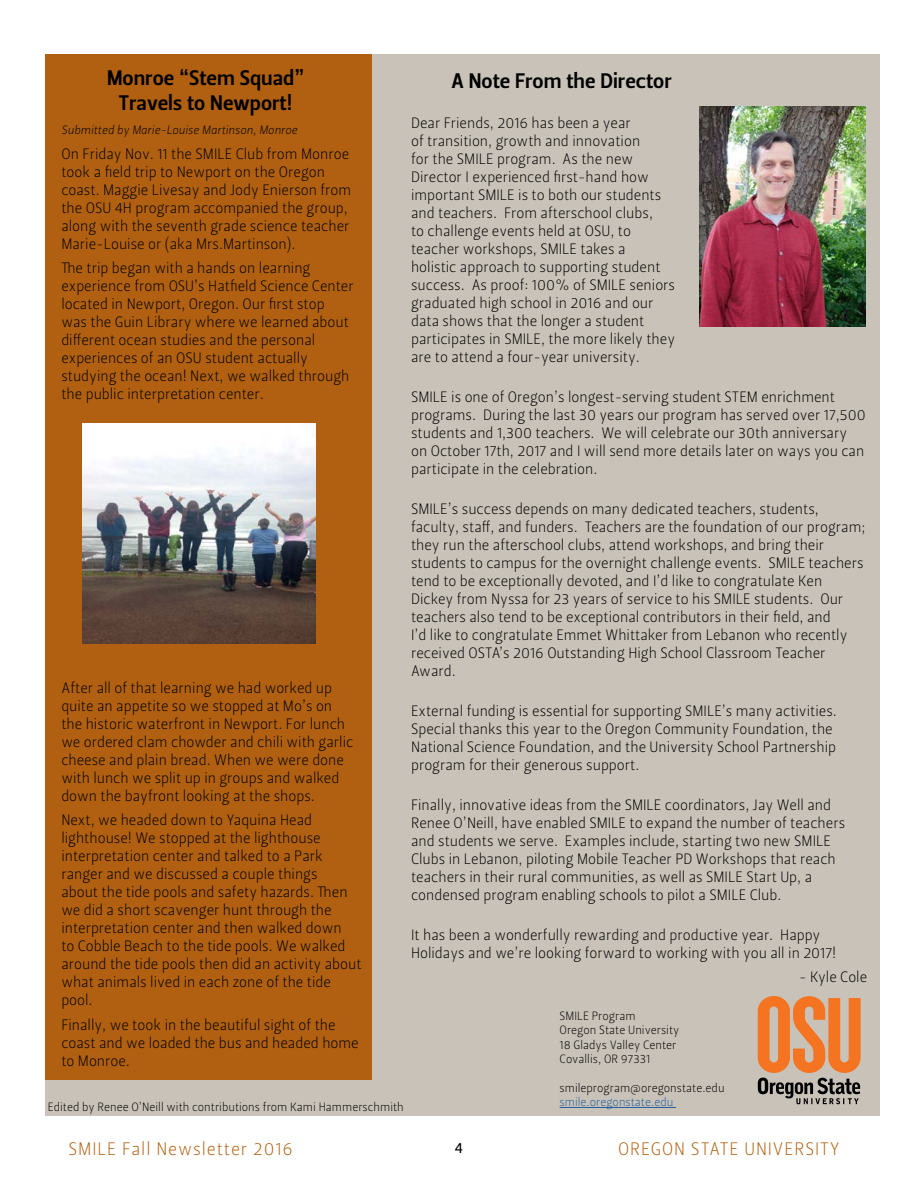
<style>
.page{position:relative;width:918px;height:1188px;background:#fff}
.page>*{position:absolute;margin:0;border:0;box-sizing:border-box;transform-origin:0 0}
.t1{font:21px/24.5px "Leitura Sans Grot 3";color:#000;text-align:center}
.t2{font:18px "Leitura Sans Grot 1";letter-spacing:.05em;color:#b06010}
.t3{font:15px/18px "Leitura Sans Grot 1";color:#000}
.t4{font:15px "Leitura Sans Grot 2";color:#000}
.t5{font:12px/14.4px "Leitura Sans Grot 1";color:#000}
.t6{font:12px "Leitura Sans Italic 1";color:#000}
.t7{font:12px "Leitura Sans Grot 1";color:#215e9e}
</style>
<div class="page">
<div style="left:45px;top:54px;width:834px;height:1062px;background:#c9c2b8"></div>
<hr style="left:560px;top:1107px;width:116px;height:1px;background:#215e9e">
<div style="left:45px;top:54px;width:326px;height:1026px;background:#b06010"></div>
<img style="left:699px;top:106px;width:167px;height:221px">
<img style="left:82px;top:423px;width:233px;height:220px">
<svg style="left:758px;top:996px;width:103px;height:108px"></svg>
<h1 class="t1" style="left:107px;top:66px;width:199px">Monroe “Stem Squad”<br>Travels to Newport!</h1>
<p class="t6" style="left:62px;top:122px;width:237px">Submitted by Marie-Louise Martinson, Monroe</p>
<p class="t3" style="left:61px;top:145px;width:291px">On Friday Nov. 11 the SMILE Club from Monroe took a field trip to Newport on the Oregon coast. Maggie Livesay and Jody Enierson from the OSU 4H program accompanied the group, along with the seventh grade science teacher Marie-Louise or (aka Mrs.Martinson).</p>
<p class="t3" style="left:61px;top:259px;width:294px">The trip began with a hands on learning experience from OSU’s Hatfield Science Center located in Newport, Oregon. Our first stop was the Guin Library where we learned about different ocean studies and the personal experiences of an OSU student actually studying the ocean! Next, we walked through the public interpretation center.</p>
<h1 class="t1" style="left:452px;top:69px;width:222px">A Note From the Director</h1>
<p class="t3" style="left:411px;top:114px;width:266px">Dear Friends, 2016 has been a year<br>of transition, growth and innovation<br>for the SMILE program. As the new Director I experienced first-hand how important SMILE is to both our students and teachers. From afterschool clubs,<br>to challenge events held at OSU, to teacher workshops, SMILE takes a<br>holistic approach to supporting student success. As proof: 100% of SMILE seniors graduated high school in 2016 and our data shows that the longer a student participates in SMILE, the more likely they are to attend a four-year university.</p>
<p class="t3" style="left:411px;top:388px;width:456px">SMILE is one of Oregon’s longest-serving student STEM enrichment programs. During the last 30 years our program has served over 17,500 students and 1,300 teachers. We will celebrate our 30th anniversary on October 17th, 2017 and I will send more details later on ways you can participate in the celebration.</p>
<p class="t3" style="left:411px;top:500px;width:456px">SMILE’s success depends on many dedicated teachers, students, faculty, staff, and funders. Teachers are the foundation of our program; they run the afterschool clubs, attend workshops, and bring their students to campus for the overnight challenge events. SMILE teachers tend to be exceptionally devoted, and I’d like to congratulate Ken Dickey from Nyssa for 23 years of service to his SMILE students. Our teachers also tend to be exceptional contributors in their field, and<br>I’d like to congratulate Emmet Whittaker from Lebanon who recently received OSTA’s 2016 Outstanding High School Classroom Teacher Award.</p>
<p class="t3" style="left:411px;top:702px;width:427px">External funding is essential for supporting SMILE’s many activities.<br>Special thanks this year to the Oregon Community Foundation, the National Science Foundation, and the University School Partnership program for their generous support.</p>
<p class="t3" style="left:411px;top:796px;width:436px">Finally, innovative ideas from the SMILE coordinators, Jay Well and Renee O’Neill, have enabled SMILE to expand the number of teachers and students we serve. Examples include, starting two new SMILE Clubs in Lebanon, piloting Mobile Teacher PD Workshops that reach teachers in their rural communities, as well as SMILE Start Up, a condensed program enabling schools to pilot a SMILE Club.</p>
<p class="t3" style="left:411px;top:926px;width:427px">It has been a wonderfully rewarding and productive year. Happy<br>Holidays and we’re looking forward to working with you all in 2017!</p>
<p class="t3" style="left:799px;top:968px;width:70px">- Kyle Cole</p>
<p class="t5" style="left:560px;top:1009px;width:121px">SMILE Program<br>Oregon State University<br>18 Gladys Valley Center<br>Covallis, OR 97331</p>
<p class="t5" style="left:560px;top:1081px;width:166px">smileprogram@oregonstate.edu</p>
<p class="t7" style="left:560px;top:1094px;width:115px">smile.oregonstate.edu</p>
<p class="t3" style="left:61px;top:679px;width:293px">After all of that learning we had worked up quite an appetite so we stopped at Mo’s on the historic waterfront in Newport. For lunch we ordered clam chowder and chili with garlic cheese and plain bread. When we were done with lunch we split up in groups and walked down the bayfront looking at the shops.</p>
<p class="t3" style="left:61px;top:811px;width:302px">Next, we headed down to Yaquina Head lighthouse! We stopped at the lighthouse interpretation center and talked to a Park ranger and we discussed a couple things<br>about the tide pools and safety hazards. Then we did a short scavenger hunt through the interpretation center and then walked down<br>to Cobble Beach to the tide pools. We walked around the tide pools then did an activity about what animals lived in each zone of the tide pool.</p>
<p class="t3" style="left:61px;top:1016px;width:299px">Finally, we took in the beautiful sight of the coast and we loaded the bus and headed home to Monroe.</p>
<p class="t5" style="left:48px;top:1100px;width:358px">Edited by Renee O’Neill with contributions from Kami Hammerschmith</p>
<p class="t2" style="left:68px;top:1137px;width:226px">SMILE Fall Newsletter 2016</p>
<p class="t4" style="left:455px;top:1137px;width:10px">4</p>
<p class="t2" style="left:618px;top:1137px;width:223px">OREGON STATE UNIVERSITY</p>
</div>
